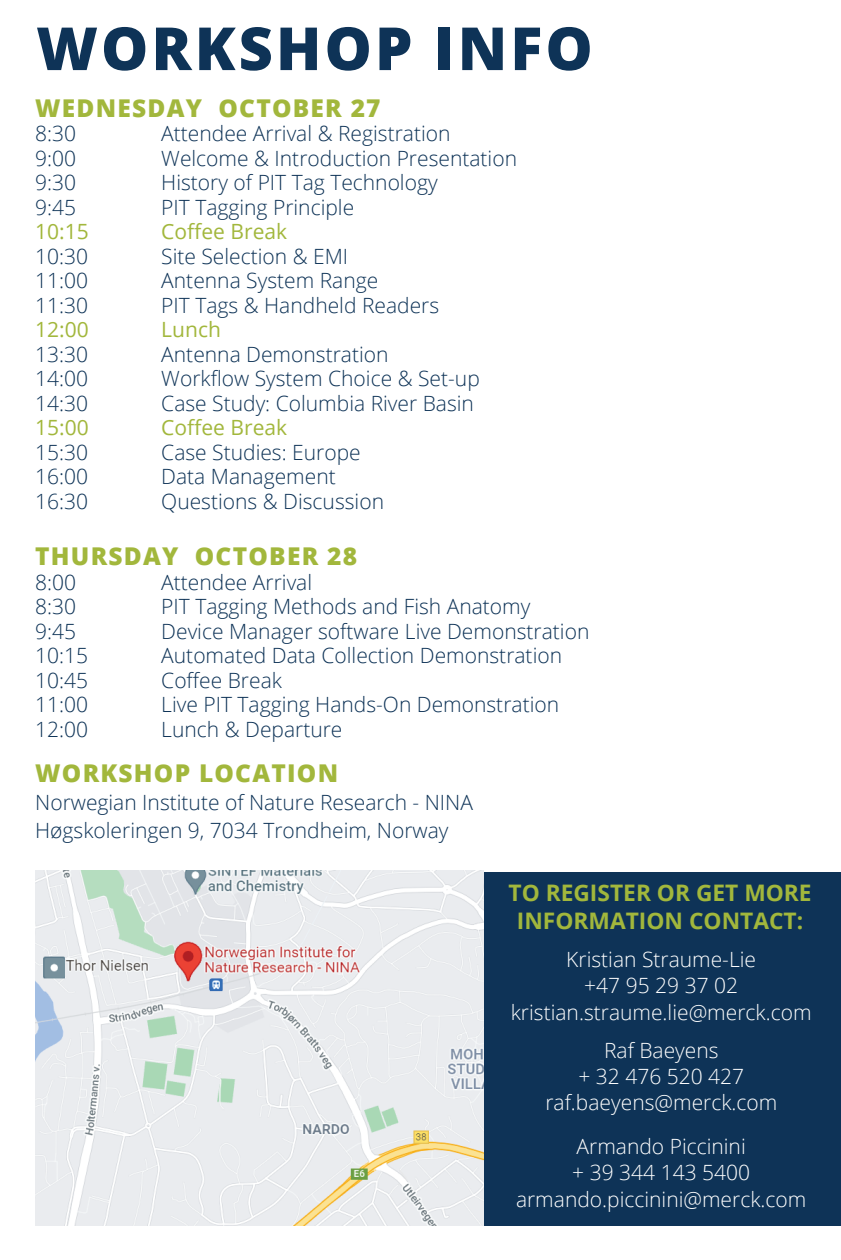
<style>
.page{position:relative;width:841px;height:1260px;background:#fff}
.page>*{position:absolute;margin:0;border:0;box-sizing:border-box;transform-origin:0 0}
.t1{font:800 59.5px "Open Sans";letter-spacing:.05em;color:#0e3357}
.t2{font:800 24.5px "Open Sans";letter-spacing:.05em;color:#a2b73c}
.t3{font:700 22.75px/27.3px "Open Sans";color:#a2b73c;text-align:center}
.t4{font:300 21px/28px "Open Sans";color:#0e3357}
.t5{font:300 21px/26.2px "Open Sans";color:#fff;text-align:center}
.t6{font:21px "Open Sans";color:#a2b73c}
</style>
<div class="page">
<div style="left:460px;top:873px;width:380px;height:353px;background:#0e3357"></div>
<img style="left:36px;top:871px;width:448px;height:355px">
<h1 class="t1" style="left:36px;top:3px;width:558px">WORKSHOP INFO</h1>
<p class="t2" style="left:35px;top:89px;width:347px">WEDNESDAY OCTOBER 27</p>
<p class="t4" style="left:35px;top:119px;width:42px">8:30</p>
<p class="t4" style="left:161px;top:119px;width:291px">Attendee Arrival &amp; Registration</p>
<p class="t4" style="left:35px;top:143px;width:42px">9:00</p>
<p class="t4" style="left:161px;top:143px;width:357px">Welcome &amp; Introduction Presentation</p>
<p class="t4" style="left:35px;top:168px;width:42px">9:30</p>
<p class="t4" style="left:161px;top:168px;width:278px">History of PIT Tag Technology</p>
<p class="t4" style="left:35px;top:192px;width:42px">9:45</p>
<p class="t4" style="left:161px;top:192px;width:194px">PIT Tagging Principle</p>
<p class="t6" style="left:35px;top:217px;width:55px">10:15</p>
<p class="t6" style="left:161px;top:217px;width:127px">Coffee Break</p>
<p class="t4" style="left:35px;top:241px;width:54px">10:30</p>
<p class="t4" style="left:161px;top:241px;width:188px">Site Selection &amp; EMI</p>
<p class="t4" style="left:35px;top:266px;width:54px">11:00</p>
<p class="t4" style="left:161px;top:266px;width:218px">Antenna System Range</p>
<p class="t4" style="left:35px;top:290px;width:54px">11:30</p>
<p class="t4" style="left:161px;top:290px;width:279px">PIT Tags &amp; Handheld Readers</p>
<p class="t6" style="left:35px;top:315px;width:55px">12:00</p>
<p class="t6" style="left:161px;top:315px;width:61px">Lunch</p>
<p class="t4" style="left:35px;top:340px;width:54px">13:30</p>
<p class="t4" style="left:161px;top:340px;width:229px">Antenna Demonstration</p>
<p class="t4" style="left:35px;top:364px;width:54px">14:00</p>
<p class="t4" style="left:161px;top:364px;width:320px">Workflow System Choice &amp; Set-up</p>
<p class="t4" style="left:35px;top:389px;width:54px">14:30</p>
<p class="t4" style="left:161px;top:389px;width:314px">Case Study: Columbia River Basin</p>
<p class="t6" style="left:35px;top:413px;width:55px">15:00</p>
<p class="t6" style="left:161px;top:413px;width:127px">Coffee Break</p>
<p class="t4" style="left:35px;top:438px;width:54px">15:30</p>
<p class="t4" style="left:161px;top:438px;width:201px">Case Studies: Europe</p>
<p class="t4" style="left:35px;top:462px;width:54px">16:00</p>
<p class="t4" style="left:161px;top:462px;width:176px">Data Management</p>
<p class="t4" style="left:35px;top:487px;width:54px">16:30</p>
<p class="t4" style="left:161px;top:487px;width:224px">Questions &amp; Discussion</p>
<p class="t2" style="left:35px;top:538px;width:323px">THURSDAY OCTOBER 28</p>
<p class="t4" style="left:35px;top:568px;width:42px">8:00</p>
<p class="t4" style="left:161px;top:568px;width:152px">Attendee Arrival</p>
<p class="t4" style="left:35px;top:592px;width:42px">8:30</p>
<p class="t4" style="left:161px;top:592px;width:370px">PIT Tagging Methods and Fish Anatomy</p>
<p class="t4" style="left:35px;top:617px;width:42px">9:45</p>
<p class="t4" style="left:161px;top:617px;width:429px">Device Manager software Live Demonstration</p>
<p class="t4" style="left:35px;top:641px;width:54px">10:15</p>
<p class="t4" style="left:161px;top:641px;width:402px">Automated Data Collection Demonstration</p>
<p class="t4" style="left:35px;top:666px;width:54px">10:45</p>
<p class="t4" style="left:161px;top:666px;width:122px">Coffee Break</p>
<p class="t4" style="left:35px;top:690px;width:54px">11:00</p>
<p class="t4" style="left:161px;top:690px;width:399px">Live PIT Tagging Hands-On Demonstration</p>
<p class="t4" style="left:35px;top:715px;width:54px">12:00</p>
<p class="t4" style="left:161px;top:715px;width:183px">Lunch &amp; Departure</p>
<p class="t2" style="left:35px;top:755px;width:304px">WORKSHOP LOCATION</p>
<p class="t4" style="left:35px;top:788px;width:439px">Norwegian Institute of Nature Research - NINA<br>Høgskoleringen 9, 7034 Trondheim, Norway</p>
<p class="t3" style="left:508px;top:879px;width:304px">TO REGISTER OR GET MORE<br>INFORMATION CONTACT:</p>
<p class="t5" style="left:510px;top:946px;width:302px">Kristian Straume-Lie<br>+47 95 29 37 02 kristian.straume.lie@merck.com</p>
<p class="t5" style="left:545px;top:1037px;width:233px">Raf Baeyens<br>+ 32 476 520 427 raf.baeyens@merck.com</p>
<p class="t5" style="left:516px;top:1133px;width:292px">Armando Piccinini<br>+ 39 344 143 5400 armando.piccinini@merck.com</p>
</div>
